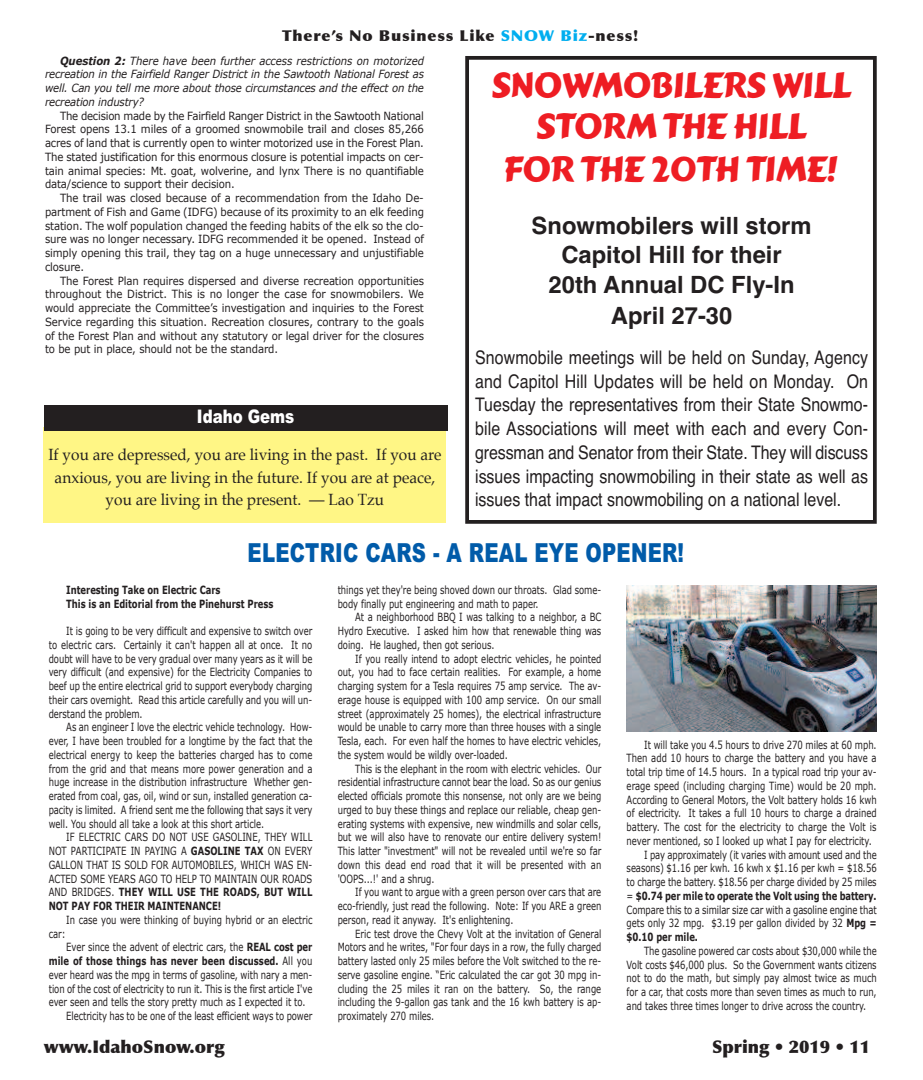
<style>
.page{position:relative;width:923px;height:1080px;background:#fff}
.page>*{position:absolute;margin:0;border:0;box-sizing:border-box;transform-origin:0 0}
.t1{font:32.5px/41.8px "Caricature";color:#ee1d23;text-align:center}
.t2{font:900 26.25px "Arial";letter-spacing:.01em;color:#015ba9;scale:.75 1}
.t3{font:700 23.75px/30.1px "Helvetica";color:#231f20;text-align:center}
.t4{font:18.75px/23.8px "Helvetica";color:#231f20;text-align:justify;scale:.85 1}
.t5{font:900 18.75px "Arial";color:#fff;scale:.8 1}
.t6{font:900 17.5px "Optima";color:#231f20}
.t7{font:16.25px/22.5px "Palatino";color:#231f20;text-align:center;scale:.95 1}
.t8{font:900 15px "Optima";letter-spacing:.05em;color:#231f20;scale:1.05 1}
.t9{font:11.25px/13.8px "Verdana";letter-spacing:-.005em;color:#231f20;text-align:justify;scale:.75 1}
.t10{font:11.25px/13.8px "Verdana";letter-spacing:-.005em;color:#231f20;text-align:justify;scale:.9 1}
.t11{font:italic 11.25px/13.8px "Verdana";letter-spacing:-.015em;color:#231f20;text-align:justify;scale:.9 1}
.t12{font:700 11.25px/13.8px "Verdana";letter-spacing:-.005em;color:#231f20;scale:.75 1}
.s1{color:#00aeef}
.s2{font-weight:700}
.s3{font-weight:400}
</style>
<div class="page">
<div style="left:465px;top:56px;width:411px;height:468px;border:4px solid #231f20"></div>
<div style="left:44px;top:427px;width:402px;height:96px;background:#fff685"></div>
<div style="left:44px;top:405px;width:403px;height:26px;background:#231f20"></div>
<img style="left:626px;top:585px;width:250px;height:146px">
<h3 class="t8" style="left:282px;top:26px;width:341px">There’s No Business Like <span class="s1">SNOW Biz</span>-ness!</h3>
<h1 class="t1" style="left:492px;top:66px;width:360px">SNOWMOBILERS WILL<br>STORM THE HILL<br>FOR THE 20TH TIME!</h1>
<h3 class="t3" style="left:531px;top:210px;width:281px">snowmobilers will storm<br>Capitol hill for their<br>20th Annual DC Fly-In<br>April 27-30</h3>
<p class="t4" style="left:475px;top:346px;width:464px">Snowmobile meetings will be held on Sunday, Agency and Capitol Hill Updates will be held on Monday. On Tuesday the representatives from their State Snowmo&shy;bile Associations will meet with each and every Con&shy;gressman and Senator from their State. They will discuss issues impacting snowmobiling in their state as well as issues that impact snowmobiling on a national level.</p>
<p class="t11" style="left:45px;top:53px;width:422px;text-indent:15px"><span class="s2">Question 2:</span> There have been further access restrictions on motorized recreation in the Fairfield Ranger District in the Sawtooth National Forest as well. Can you tell me more about those circumstances and the effect on the recreation industry?</p>
<p class="t10" style="left:45px;top:108px;width:422px;text-indent:15px">The decision made by the Fairfield Ranger District in the Sawtooth National Forest opens 13.1 miles of a groomed snowmobile trail and closes 85,266 acres of land that is currently open to winter motorized use in the Forest Plan.<br>The stated justification for this enormous closure is potential impacts on cer&shy;tain animal species: Mt. goat, wolverine, and lynx There is no quantifiable data/science to support their decision.</p>
<p class="t10" style="left:45px;top:191px;width:422px;text-indent:15px">The trail was closed because of a recommendation from the Idaho De&shy;partment of Fish and Game (IDFG) because of its proximity to an elk feeding station. The wolf population changed the feeding habits of the elk so the clo&shy;sure was no longer necessary. IDFG recommended it be opened. Instead of simply opening this trail, they tag on a huge unnecessary and unjustifiable closure.</p>
<p class="t10" style="left:45px;top:273px;width:422px;text-indent:15px">The Forest Plan requires dispersed and diverse recreation opportunities throughout the District. This is no longer the case for snowmobilers. We would appreciate the Committee’s investigation and inquiries to the Forest Service regarding this situation. Recreation closures, contrary to the goals of the Forest Plan and without any statutory or legal driver for the closures to be put in place, should not be the standard.</p>
<h3 class="t5" style="left:197px;top:406px;width:123px">Idaho Gems</h3>
<h3 class="t7" style="left:48px;top:445px;width:415px">If you are depressed, you are living in the past. If you are anxious, you are living in the future. If you are at peace, you are living in the present. — Lao Tzu</h3>
<h2 class="t2" style="left:247px;top:538px;width:583px">ELECTRIC CARS - A REAL EYE OPENER!</h2>
<p class="t12" style="left:66px;top:582px;width:277px">Interesting Take on Electric Cars<br>This is an Editorial from the Pinehurst Press</p>
<p class="t9" style="left:49px;top:624px;width:353px;text-indent:18px">It is going to be very difficult and expensive to switch over to electric cars. Certainly it can't happen all at once. It no doubt will have to be very gradual over many years as it will be very difficult (and expensive) for the Electricity Companies to beef up the entire electrical grid to support everybody charging their cars overnight. Read this article carefully and you will un&shy;derstand the problem.</p>
<p class="t9" style="left:49px;top:720px;width:353px;text-indent:18px">As an engineer I love the electric vehicle technology. How&shy;ever, I have been troubled for a longtime by the fact that the electrical energy to keep the batteries charged has to come from the grid and that means more power generation and a huge increase in the distribution infrastructure Whether gen&shy;erated from coal, gas, oil, wind or sun, installed generation ca&shy;pacity is limited. A friend sent me the following that says it very well. You should all take a look at this short article.</p>
<p class="t9" style="left:49px;top:830px;width:353px;text-indent:18px">IF ELECTRIC CARS DO NOT USE GASOLINE, THEY WILL NOT PARTICIPATE IN PAYING A <span class="s2">GASOLINE TAX</span> ON EVERY GALLON THAT IS SOLD FOR AUTOMOBILES, WHICH WAS EN-ACTED SOME YEARS AGO TO HELP TO MAINTAIN OUR ROADS AND BRIDGES. <span class="s2">THEy WILL USE THE ROADS, BUT WILL NOT PAy FOR THEIR MAINTENANCE!</span></p>
<p class="t9" style="left:66px;top:912px;width:330px">In case you were thinking of buying hybrid or an electric</p>
<p class="t9" style="left:49px;top:926px;width:24px">car:</p>
<p class="t9" style="left:66px;top:940px;width:329px">Ever since the advent of electric cars, the <span class="s2">REAL cost per</span></p>
<p class="t12" style="left:49px;top:954px;width:353px">mile of those things has never been discussed. <span class="s3">All you</span></p>
<p class="t9" style="left:49px;top:967px;width:353px">ever heard was the mpg in terms of gasoline, with nary a men-</p>
<p class="t9" style="left:49px;top:981px;width:353px">tion of the cost of electricity to run it. This is the first article I've</p>
<p class="t9" style="left:49px;top:995px;width:344px">ever seen and tells the story pretty much as I expected it to.</p>
<p class="t9" style="left:66px;top:1009px;width:329px">Electricity has to be one of the least efficient ways to power</p>
<p class="t9" style="left:338px;top:582px;width:353px">things yet they're being shoved down our throats. Glad some&shy;body finally put engineering and math to paper.</p>
<p class="t9" style="left:338px;top:610px;width:353px;text-indent:18px">At a neighborhood BBQ I was talking to a neighbor, a BC Hydro Executive. I asked him how that renewable thing was doing. He laughed, then got serious.</p>
<p class="t9" style="left:338px;top:651px;width:353px;text-indent:18px">If you really intend to adopt electric vehicles, he pointed out, you had to face certain realities. For example, a home charging system for a Tesla requires 75 amp service. The av&shy;erage house is equipped with 100 amp service. On our small street (approximately 25 homes), the electrical infrastructure would be unable to carry more than three houses with a single Tesla, each. For even half the homes to have electric vehicles, the system would be wildly over-loaded.</p>
<p class="t9" style="left:338px;top:761px;width:353px;text-indent:18px">This is the elephant in the room with electric vehicles. Our residential infrastructure cannot bear the load. So as our genius elected officials promote this nonsense, not only are we being urged to buy these things and replace our reliable, cheap gen&shy;erating systems with expensive, new windmills and solar cells, but we will also have to renovate our entire delivery system!<br>This latter "investment" will not be revealed until we're so far down this dead end road that it will be presented with an 'OOPS...!' and a shrug.</p>
<p class="t9" style="left:338px;top:885px;width:353px;text-indent:17px">If you want to argue with a green person over cars that are eco-friendly, just read the following. Note: If you ARE a green person, read it anyway. It's enlightening.</p>
<p class="t9" style="left:338px;top:926px;width:353px;text-indent:18px">Eric test drove the Chevy Volt at the invitation of General Motors and he writes, "For four days in a row, the fully charged battery lasted only 25 miles before the Volt switched to the re&shy;serve gasoline engine. “Eric calculated the car got 30 mpg in&shy;cluding the 25 miles it ran on the battery. So, the range including the 9-gallon gas tank and the 16 kwh battery is ap&shy;proximately 270 miles.</p>
<p class="t9" style="left:644px;top:737px;width:311px">It will take you 4.5 hours to drive 270 miles at 60 mph.</p>
<p class="t9" style="left:626px;top:751px;width:335px">Then add 10 hours to charge the battery and you have a</p>
<p class="t9" style="left:626px;top:765px;width:335px">total trip time of 14.5 hours. In a typical road trip your av-</p>
<p class="t9" style="left:626px;top:778px;width:335px">erage speed (including charging Time) would be 20 mph.</p>
<p class="t9" style="left:626px;top:792px;width:335px">According to General Motors, the Volt battery holds 16 kwh</p>
<p class="t9" style="left:626px;top:806px;width:335px">of electricity. It takes a full 10 hours to charge a drained</p>
<p class="t9" style="left:626px;top:820px;width:335px">battery. The cost for the electricity to charge the Volt is</p>
<p class="t9" style="left:626px;top:833px;width:328px">never mentioned, so I looked up what I pay for electricity.</p>
<p class="t9" style="left:644px;top:847px;width:311px">I pay approximately (it varies with amount used and the</p>
<p class="t9" style="left:626px;top:861px;width:335px">seasons) $1.16 per kwh. 16 kwh x $1.16 per kwh = $18.56</p>
<p class="t9" style="left:626px;top:875px;width:335px">to charge the battery. $18.56 per charge divided by 25 miles</p>
<p class="t12" style="left:626px;top:888px;width:335px"><span class="s3">=</span> $0.74 per mile to operate the Volt using the battery.</p>
<p class="t9" style="left:626px;top:902px;width:335px">Compare this to a similar size car with a gasoline engine that</p>
<p class="t9" style="left:626px;top:916px;width:335px">gets only 32 mpg. $3.19 per gallon divided by 32 <span class="s2">Mpg =</span></p>
<p class="t12" style="left:626px;top:930px;width:97px">$0.10 per mile.</p>
<p class="t9" style="left:626px;top:943px;width:335px;text-indent:17px">The gasoline powered car costs about $30,000 while the Volt costs $46,000 plus. So the Government wants citizens not to do the math, but simply pay almost twice as much for a car, that costs more than seven times as much to run, and takes three times longer to drive across the country.</p>
<h3 class="t6" style="left:44px;top:1036px;width:183px">www.IdahoSnow.org</h3>
<h3 class="t6" style="left:712px;top:1036px;width:159px">Spring • 2019 • 11</h3>
</div>
